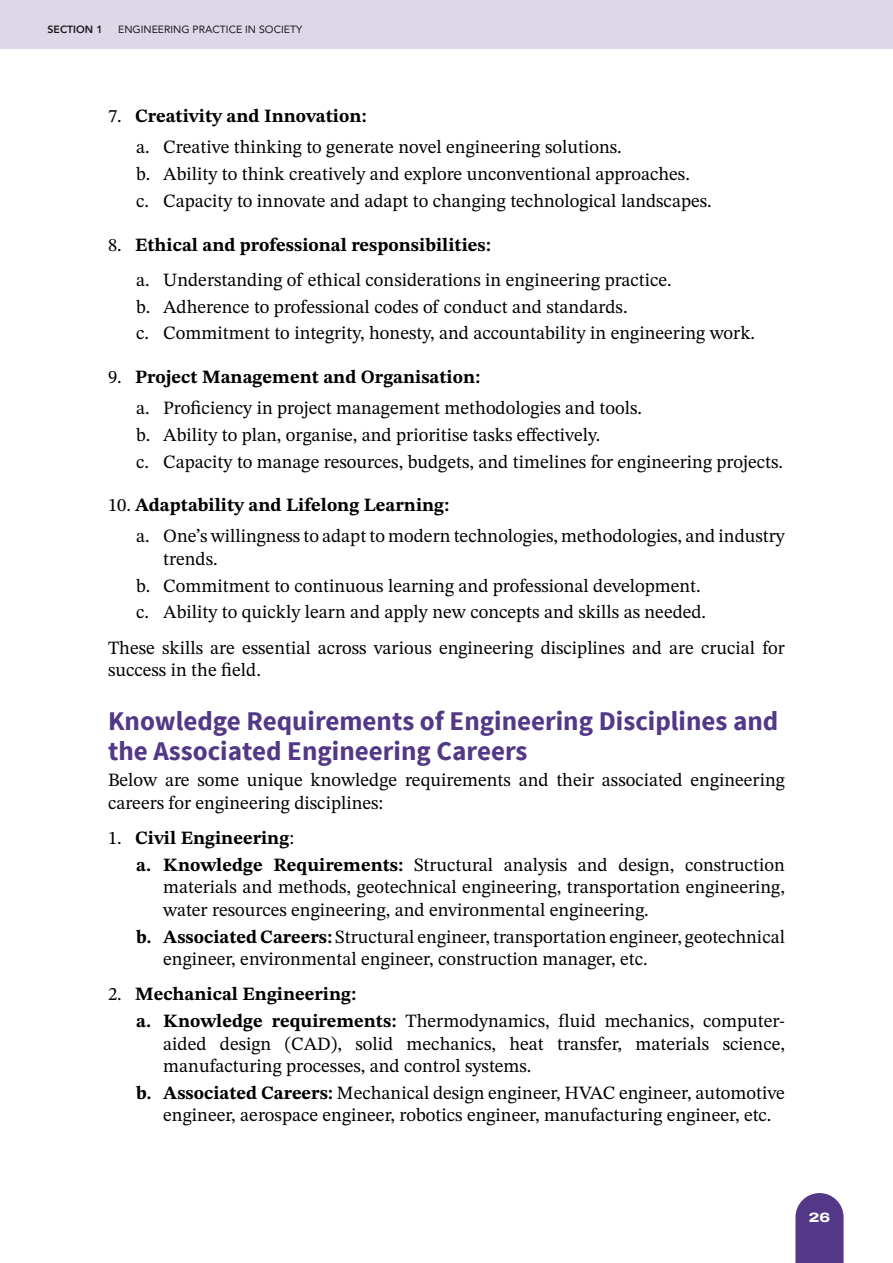
<style>
.page{position:relative;width:893px;height:1263px;background:#fff}
.page>*{position:absolute;margin:0;border:0;box-sizing:border-box;transform-origin:0 0}
.t1{font:700 27px/30px "Source Sans Pro";color:#533887}
.t2{font:18.75px/26.7px "STIX Two Text";color:#000}
.t3{font:700 18.75px/26.7px "STIX Two Text";color:#000}
.t4{font:800 13.5px "Archivo Expanded";color:#fff}
.t5{font:10.5px "Avenir";color:#1a1a1a}
.t6{font:800 10.5px "Avenir";color:#1a1a1a}
.s1{font-weight:700}
.s2{font-weight:400}
</style>
<div class="page">
<div style="left:0;top:0;width:893px;height:49px;background:#ddd7e7"></div>
<svg style="left:795px;top:1193px;width:49px;height:70px;background:#624a92"></svg>
<p class="t6" style="left:48px;top:21px;width:57px">SECTION 1</p>
<p class="t5" style="left:118px;top:21px;width:186px">ENGINEERING PRACTICE IN SOCIETY</p>
<p class="t2" style="left:136px;top:100px;width:487px;line-height:31px;text-indent:-28px">7. <span class="s1">Creativity and Innovation:<br></span>a. Creative thinking to generate novel engineering solutions.</p>
<p class="t2" style="left:136px;top:160px;width:577px">b. Ability to think creatively and explore unconventional approaches.<br>c. Capacity to innovate and adapt to changing technological landscapes.</p>
<p class="t2" style="left:136px;top:227px;width:537px;line-height:35.2px;text-indent:-28px">8. <span class="s1">Ethical and professional responsibilities:<br></span>a. Understanding of ethical considerations in engineering practice.</p>
<p class="t2" style="left:136px;top:293px;width:620px">b. Adherence to professional codes of conduct and standards.<br>c. Commitment to integrity, honesty, and accountability in engineering work.</p>
<p class="t2" style="left:136px;top:361px;width:507px;line-height:31px;text-indent:-28px">9. <span class="s1">Project Management and Organisation:<br></span>a. Proficiency in project management methodologies and tools.</p>
<p class="t2" style="left:136px;top:421px;width:648px">b. Ability to plan, organise, and prioritise tasks effectively.<br>c. Capacity to manage resources, budgets, and timelines for engineering projects.</p>
<p class="t2" style="left:136px;top:490px;width:650px;line-height:31px;text-indent:-28px">10. <span class="s1">Adaptability and Lifelong Learning:<br></span>a. One’s willingness to adapt to modern technologies, methodologies, and industry</p>
<p class="t2" style="left:136px;top:545px;width:571px;text-indent:27px">trends.<br>b. Commitment to continuous learning and professional development. c. Ability to quickly learn and apply new concepts and skills as needed.</p>
<p class="t2" style="left:108px;top:636px;width:678px;line-height:22.5px">These skills are essential across various engineering disciplines and are crucial for success in the field.</p>
<h1 class="t1" style="left:108px;top:707px;width:672px">Knowledge Requirements of Engineering Disciplines and the Associated Engineering Careers</h1>
<p class="t2" style="left:108px;top:769px;width:678px;line-height:22.5px">Below are some unique knowledge requirements and their associated engineering careers for engineering disciplines:</p>
<p class="t2" style="left:136px;top:824px;width:650px;text-indent:-28px">1. <span class="s1">Civil Engineering</span>:<br><span class="s1">a. Knowledge Requirements:</span> Structural analysis and design, construction</p>
<p class="t2" style="left:163px;top:876px;width:623px;line-height:22.5px">materials and methods, geotechnical engineering, transportation engineering, water resources engineering, and environmental engineering.</p>
<p class="t2" style="left:163px;top:925px;width:623px;line-height:22.5px;text-indent:-27px"><span class="s1">b. Associated Careers:</span> Structural engineer, transportation engineer, geotechnical engineer, environmental engineer, construction manager, etc.</p>
<p class="t3" style="left:136px;top:981px;width:650px;text-indent:-28px"><span class="s2">2.</span> Mechanical Engineering:<br>a. Knowledge requirements: <span class="s2">Thermodynamics, fluid mechanics, computer-</span></p>
<p class="t2" style="left:163px;top:1032px;width:623px;line-height:22.5px">aided design (CAD), solid mechanics, heat transfer, materials science, manufacturing processes, and control systems.</p>
<p class="t2" style="left:163px;top:1081px;width:623px;line-height:22.5px;text-indent:-27px"><span class="s1">b. Associated Careers:</span> Mechanical design engineer, HVAC engineer, automotive engineer, aerospace engineer, robotics engineer, manufacturing engineer, etc.</p>
<p class="t4" style="left:809px;top:1207px;width:23px">26</p>
</div>
